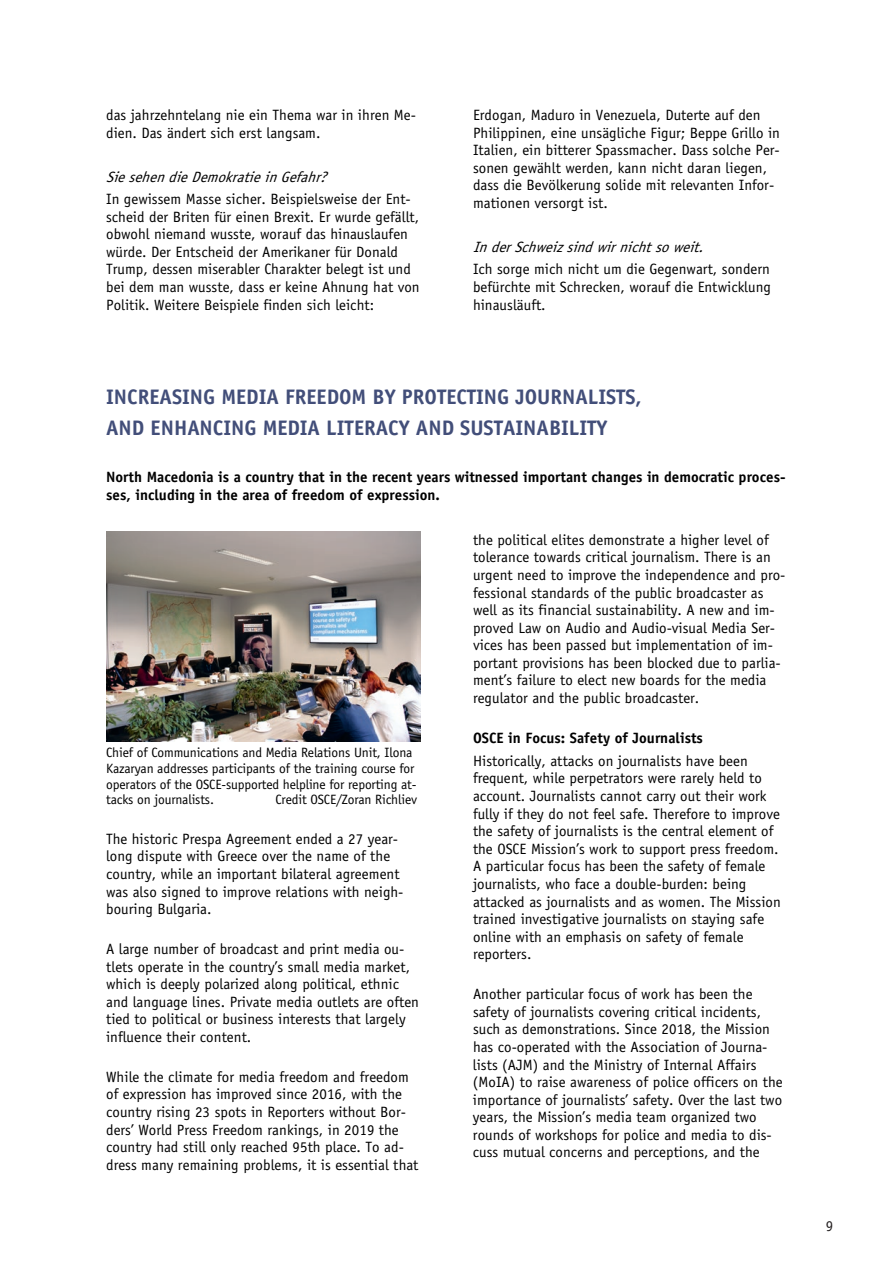
<style>
.page{position:relative;width:893px;height:1263px;background:#fff}
.page>*{position:absolute;margin:0;border:0;box-sizing:border-box;transform-origin:0 0}
.t1{font:700 21px/30.3px "Officina Sans Std";color:#424e79}
.t2{font:15px/17.5px "Officina Sans Std";color:#000}
.t3{font:700 15px/18.3px "Officina Sans Std";color:#000}
.t4{font:italic 15px "Officina Sans Std";color:#000}
.t5{font:15px "Officina Sans Std";color:#231f20}
.t6{font:13.5px/15.9px "Officina Sans Std";letter-spacing:-.01em;color:#000}
</style>
<div class="page">
<img style="left:106px;top:531px;width:315px;height:210px">
<p class="t2" style="left:106px;top:106px;width:311px">das jahrzehntelang nie ein Thema war in ihren Me&shy;dien. Das ändert sich erst langsam.</p>
<p class="t4" style="left:106px;top:168px;width:227px">SiesehendieDemokratieinGefahr?</p>
<p class="t2" style="left:106px;top:190px;width:315px">In gewissem Masse sicher. Beispielsweise der Ent&shy;scheid der Briten für einen Brexit. Er wurde gefällt, obwohl niemand wusste, worauf das hinauslaufen würde. Der Entscheid der Amerikaner für Donald Trump, dessen miserabler Charakter belegt ist und bei dem man wusste, dass er keine Ahnung hat von Politik. Weitere Beispiele finden sich leicht:</p>
<p class="t2" style="left:473px;top:106px;width:308px">Erdogan, Maduro in Venezuela, Duterte auf den Philippinen, eine unsägliche Figur; Beppe Grillo in Italien, ein bitterer Spassmacher. Dass solche Per&shy;sonen gewählt werden, kann nicht daran liegen, dass die Bevölkerung solide mit relevanten Infor&shy;mationen versorgt ist.</p>
<p class="t4" style="left:473px;top:238px;width:237px">InderSchweizsindwirnichtsoweit.</p>
<p class="t2" style="left:473px;top:260px;width:299px;text-align:justify">Ich sorge mich nicht um die Gegenwart, sondern befürchte mit Schrecken, worauf die Entwicklung hinausläuft.</p>
<h1 class="t1" style="left:106px;top:382px;width:537px">INCREASING MEDIA FREEDOM BY PROTECTING JOURNALISTS,<br>AND ENHANCING MEDIA LITERACY AND SUSTAINABILITY</h1>
<p class="t3" style="left:106px;top:467px;width:681px">North Macedonia is a country that in the recent years witnessed important changes in democratic proces&shy;ses, including in the area of freedom of expression.</p>
<p class="t6" style="left:106px;top:744px;width:312px">Chief of Communications and Media Relations Unit, Ilona Kazaryan addresses participants of the training course for operators of the OSCE-supported helpline for reporting at&shy;tacks on journalists.</p>
<p class="t6" style="left:275px;top:792px;width:143px">Credit OSCE/Zoran Richliev</p>
<p class="t2" style="left:106px;top:830px;width:299px">The historic Prespa Agreement ended a 27 year&shy;long dispute with Greece over the name of the country, while an important bilateral agreement was also signed to improve relations with neigh&shy;bouring Bulgaria.</p>
<p class="t2" style="left:106px;top:940px;width:314px">A large number of broadcast and print media ou&shy;tlets operate in the country’s small media market, which is deeply polarized along political, ethnic and language lines. Private media outlets are often tied to political or business interests that largely influence their content.</p>
<p class="t2" style="left:106px;top:1068px;width:314px">While the climate for media freedom and freedom of expression has improved since 2016, with the country rising 23 spots in Reporters without Bor&shy;ders’ World Press Freedom rankings, in 2019 the country had still only reached 95th place. To ad&shy;dress many remaining problems, it is essential that</p>
<p class="t2" style="left:473px;top:531px;width:314px">the political elites demonstrate a higher level of tolerance towards critical journalism. There is an urgent need to improve the independence and pro&shy;fessional standards of the public broadcaster as well as its financial sustainability. A new and im&shy;proved Law on Audio and Audio-visual Media Ser&shy;vices has been passed but implementation of im&shy;portant provisions has been blocked due to parlia&shy;ment’s failure to elect new boards for the media regulator and the public broadcaster.</p>
<p class="t3" style="left:473px;top:729px;width:231px">OSCE in Focus: Safety of Journalists</p>
<p class="t2" style="left:473px;top:752px;width:309px">Historically, attacks on journalists have been frequent, while perpetrators were rarely held to account. Journalists cannot carry out their work fully if they do not feel safe. Therefore to improve the safety of journalists is the central element of the OSCE Mission’s work to support press freedom.<br>A particular focus has been the safety of female journalists, who face a double-burden: being attacked as journalists and as women. The Mission trained investigative journalists on staying safe online with an emphasis on safety of female reporters.</p>
<p class="t2" style="left:473px;top:985px;width:311px">Another particular focus of work has been the safety of journalists covering critical incidents, such as demonstrations. Since 2018, the Mission has co-operated with the Association of Journa&shy;lists (AJM) and the Ministry of Internal Affairs (MoIA) to raise awareness of police officers on the importance of journalists’ safety. Over the last two years, the Mission’s media team organized two rounds of workshops for police and media to dis&shy;cuss mutual concerns and perceptions, and the</p>
<p class="t5" style="left:826px;top:1217px;width:9px">9</p>
</div>
